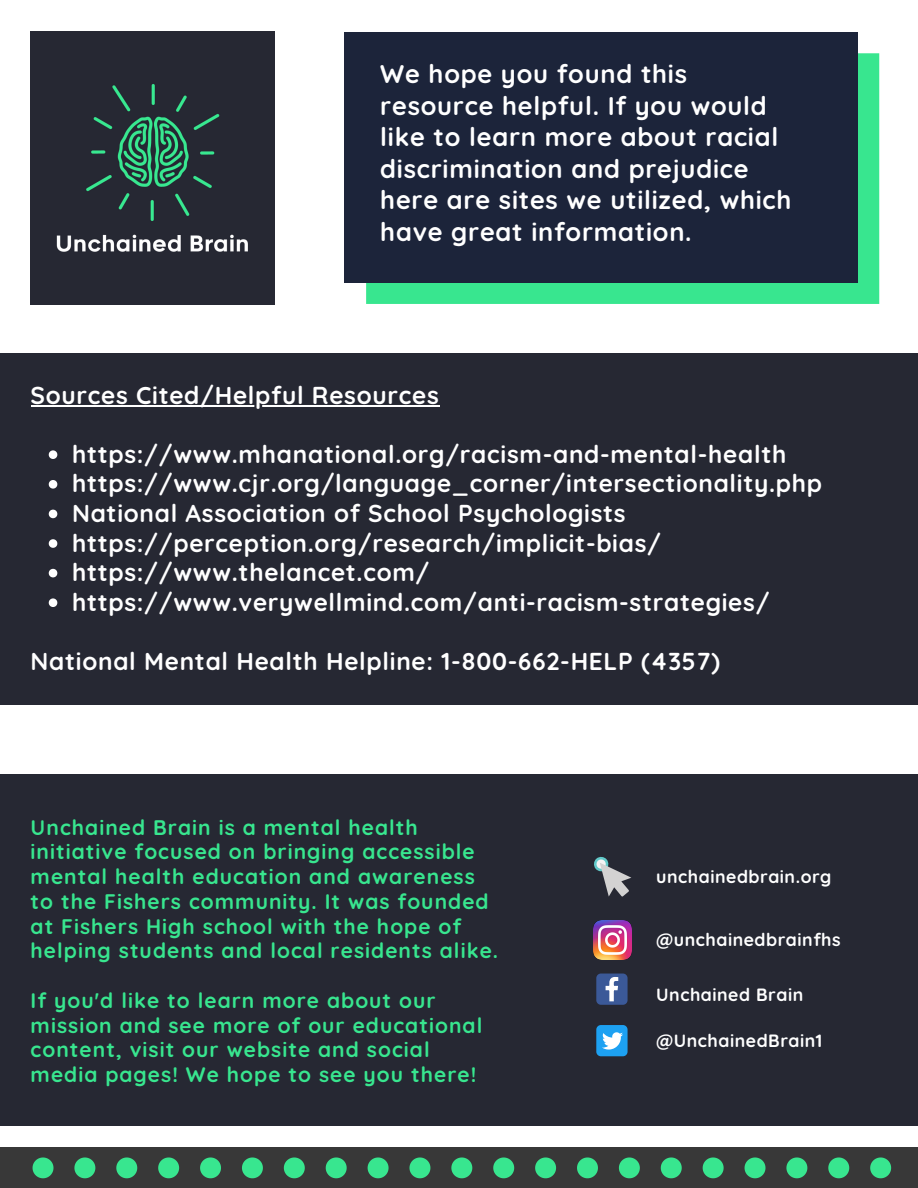
<style>
.page{position:relative;width:918px;height:1188px;background:#fff}
.page>*{position:absolute;margin:0;border:0;box-sizing:border-box;transform-origin:0 0}
.t1{font:700 25.5px/31.5px "Quicksand";letter-spacing:.03em;color:#fff}
.t2{font:700 24.45px "Quicksand";letter-spacing:.03em;color:#fff}
.t3{font:700 21px/24.8px "Quicksand";letter-spacing:.05em;color:#38e68f}
.t4{font:700 17.7px "Quicksand";letter-spacing:.03em;color:#fff}
</style>
<div class="page">
<div style="left:0;top:1147px;width:918px;height:41px;background:#383838"></div>
<svg style="left:33px;top:1157px;width:20px;height:21px"></svg>
<svg style="left:74px;top:1157px;width:21px;height:21px"></svg>
<svg style="left:116px;top:1157px;width:21px;height:21px"></svg>
<svg style="left:158px;top:1157px;width:21px;height:21px"></svg>
<svg style="left:200px;top:1157px;width:21px;height:21px"></svg>
<svg style="left:242px;top:1157px;width:21px;height:21px"></svg>
<svg style="left:284px;top:1157px;width:21px;height:21px"></svg>
<svg style="left:326px;top:1157px;width:21px;height:21px"></svg>
<svg style="left:368px;top:1157px;width:21px;height:21px"></svg>
<svg style="left:409px;top:1157px;width:21px;height:21px"></svg>
<svg style="left:451px;top:1157px;width:21px;height:21px"></svg>
<svg style="left:493px;top:1157px;width:21px;height:21px"></svg>
<svg style="left:535px;top:1157px;width:21px;height:21px"></svg>
<svg style="left:577px;top:1157px;width:21px;height:21px"></svg>
<svg style="left:619px;top:1157px;width:21px;height:21px"></svg>
<svg style="left:661px;top:1157px;width:21px;height:21px"></svg>
<svg style="left:703px;top:1157px;width:21px;height:21px"></svg>
<svg style="left:745px;top:1157px;width:20px;height:21px"></svg>
<svg style="left:786px;top:1157px;width:21px;height:21px"></svg>
<svg style="left:828px;top:1157px;width:21px;height:21px"></svg>
<svg style="left:870px;top:1157px;width:21px;height:21px"></svg>
<img style="left:31px;top:32px;width:244px;height:272px">
<div style="left:0;top:775px;width:918px;height:351px;background:#262833"></div>
<div style="left:366px;top:53px;width:513px;height:251px;background:#38e68f"></div>
<div style="left:345px;top:32px;width:513px;height:251px;background:#1c243a"></div>
<svg style="left:594px;top:856px;width:37px;height:41px"></svg>
<img style="left:593px;top:921px;width:38px;height:38px">
<svg style="left:596px;top:1025px;width:32px;height:31px"></svg>
<svg style="left:596px;top:974px;width:32px;height:31px"></svg>
<div style="left:0;top:354px;width:918px;height:351px;background:#262833"></div>
<svg style="left:49px;top:450px;width:8px;height:9px"></svg>
<svg style="left:49px;top:480px;width:8px;height:9px"></svg>
<svg style="left:49px;top:510px;width:8px;height:8px"></svg>
<svg style="left:49px;top:539px;width:8px;height:9px"></svg>
<svg style="left:49px;top:569px;width:8px;height:8px"></svg>
<svg style="left:49px;top:598px;width:8px;height:9px"></svg>
<hr style="left:31px;top:406px;width:409px;height:1px;background:#fff">
<p class="t1" style="left:380px;top:58px;width:413px">We hope you found this resource helpful. If you would like to learn more about racial discrimination and prejudice here are sites we utilized, which have great information.</p>
<p class="t2" style="left:31px;top:379px;width:410px">Sources Cited/Helpful Resources</p>
<p class="t2" style="left:72px;top:438px;width:716px">https://www.mhanational.org/racism-and-mental-health</p>
<p class="t2" style="left:72px;top:468px;width:752px">https://www.cjr.org/language_corner/intersectionality.php</p>
<p class="t2" style="left:72px;top:498px;width:555px">National Association of School Psychologists</p>
<p class="t2" style="left:72px;top:527px;width:591px">https://perception.org/research/implicit-bias/</p>
<p class="t2" style="left:72px;top:557px;width:359px">https://www.thelancet.com/</p>
<p class="t2" style="left:72px;top:586px;width:699px">https://www.verywellmind.com/anti-racism-strategies/</p>
<p class="t2" style="left:31px;top:646px;width:691px">National Mental Health Helpline: 1-800-662-HELP (4357)</p>
<p class="t3" style="left:31px;top:814px;width:469px">Unchained Brain is a mental health initiative focused on bringing accessible mental health education and awareness to the Fishers community. It was founded at Fishers High school with the hope of helping students and local residents alike.</p>
<p class="t3" style="left:31px;top:988px;width:453px">If you'd like to learn more about our mission and see more of our educational content, visit our website and social media pages! We hope to see you there!</p>
<p class="t4" style="left:656px;top:865px;width:177px">unchainedbrain.org</p>
<p class="t4" style="left:656px;top:929px;width:186px">@unchainedbrainfhs</p>
<p class="t4" style="left:656px;top:984px;width:149px">Unchained Brain</p>
<p class="t4" style="left:656px;top:1030px;width:168px">@UnchainedBrain1</p>
</div>
